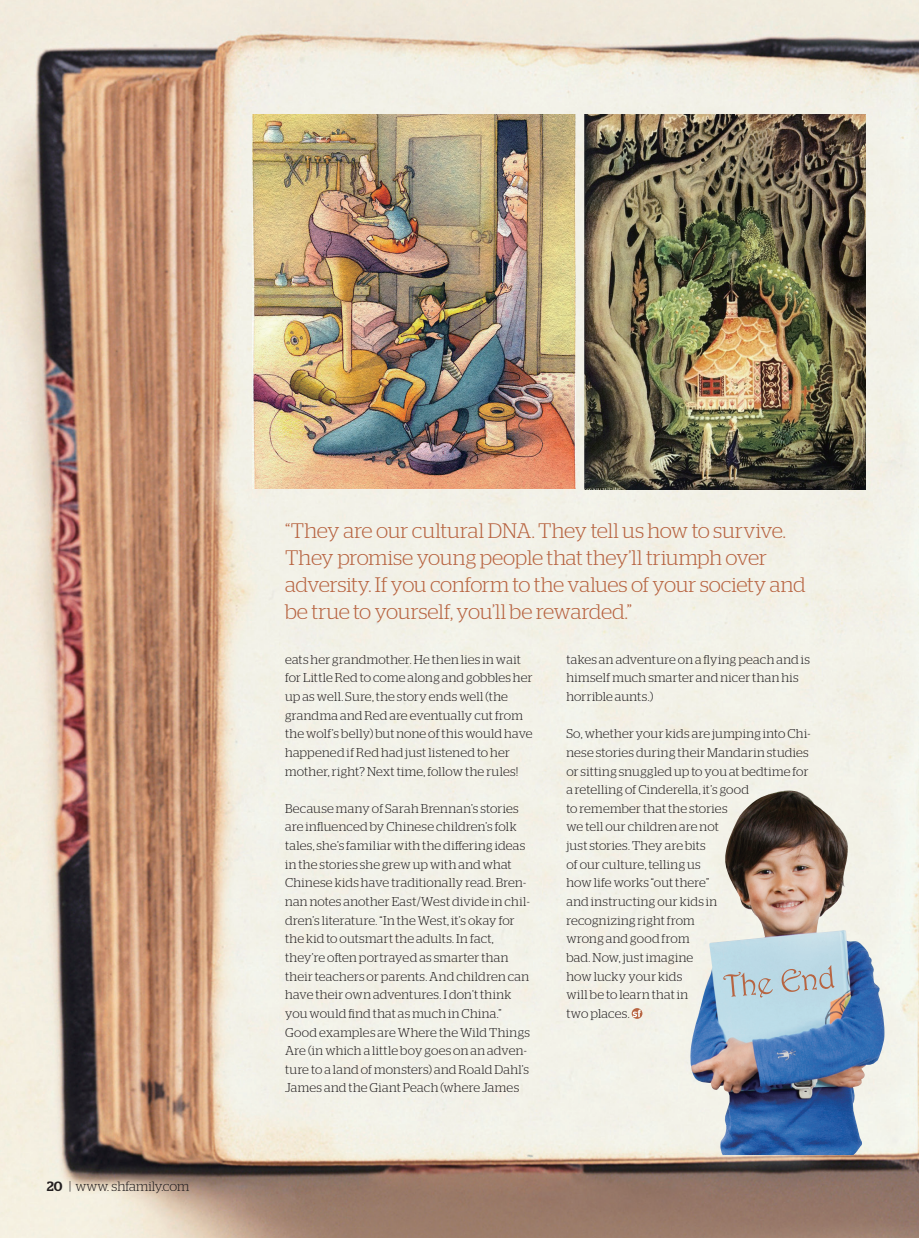
<style>
.page{position:relative;width:919px;height:1238px;background:#fff}
.page>*{position:absolute;margin:0;border:0;box-sizing:border-box;transform-origin:0 0}
.t1{font:300 21px/27px "Stag";letter-spacing:-.015em;color:#b76441}
.t2{font:300 13.5px "Stag";color:#231f20}
.t3{font:300 12.75px/18.6px "Stag";letter-spacing:.02em;color:#231f20}
.s1{font-weight:500}
</style>
<div class="page">
<img style="left:0;top:0;width:918px;height:1237px">
<img style="left:689px;top:790px;width:195px;height:364px">
<svg style="left:631px;top:1008px;width:11px;height:10px"></svg>
<svg style="left:632px;top:1009px;width:8px;height:8px"></svg>
<img style="left:252px;top:115px;width:323px;height:373px">
<img style="left:584px;top:115px;width:281px;height:374px">
<svg style="left:723px;top:965px;width:111px;height:32px;background:#b9c8cd"></svg>
<p class="t2" style="left:47px;top:1178px;width:144px"><span class="s1">20</span> | www. shfamily.com</p>
<h1 class="t1" style="left:285px;top:517px;width:522px">“They are our cultural DNA. They tell us how to survive.<br>They promise young people that they’ll triumph over adversity. If you conform to the values of your society and be true to yourself, you’ll be rewarded.”</h1>
<p class="t3" style="left:285px;top:649px;width:249px">eats her grandmother. He then lies in wait for Little Red to come along and gobbles her up as well. Sure, the story ends well (the grandma and Red are eventually cut from the wolf’s belly) but none of this would have happened if Red had just listened to her mother, right? Next time, follow the rules!</p>
<p class="t3" style="left:285px;top:798px;width:246px">Because many of Sarah Brennan’s stories are influenced by Chinese children’s folk tales, she’s familiar with the differing ideas in the stories she grew up with and what Chinese kids have traditionally read. Bren&shy;nan notes another East/West divide in chil&shy;dren’s literature. “In the West, it’s okay for the kid to outsmart the adults. In fact, they’re often portrayed as smarter than their teachers or parents. And children can have their own adventures. I don’t think you would find that as much in China.” Good examples are Where the Wild Things Are (in which a little boy goes on an adven&shy;ture to a land of monsters) and Roald Dahl’s James and the Giant Peach (where James</p>
<p class="t3" style="left:566px;top:649px;width:245px">takes an adventure on a flying peach and is himself much smarter and nicer than his horrible aunts.)</p>
<p class="t3" style="left:566px;top:724px;width:246px">So, whether your kids are jumping into Chi&shy;nese stories during their Mandarin studies or sitting snuggled up to you at bedtime for a retelling of Cinderella, it’s good<br>to remember that the stories<br>we tell our children are not<br>just stories. They are bits<br>of our culture, telling us<br>how life works “out there”<br>and instructing our kids in<br>recognizing right from<br>wrong and good from<br>bad. Now, just imagine<br>how lucky your kids<br>will be to learn that in<br>two places.</p>
</div>
